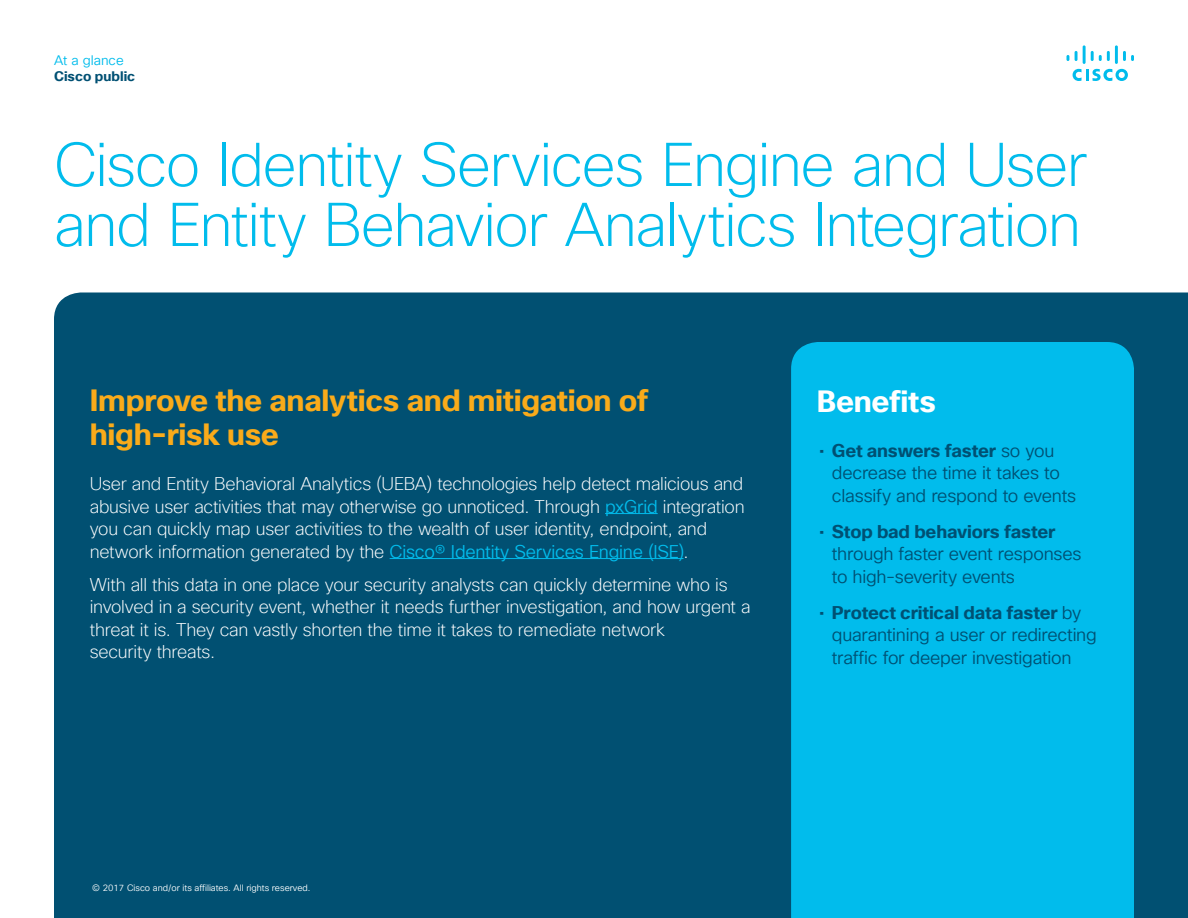
<style>
.page{position:relative;width:1188px;height:918px;background:#fff}
.page>*{position:absolute;margin:0;border:0;box-sizing:border-box;transform-origin:0 0}
.Title_Headline{font:200 60px/60px "Cisco Sans TT";letter-spacing:-.025em;color:#01bcec}
.Intro_Heading{font:700 30px/34.5px "Cisco Sans TT";letter-spacing:-.01em;color:#faab1a}
.Sidebar_Heading_Whit{font:700 30px "Cisco Sans TT";letter-spacing:-.01em;color:#fff}
.Intro{font:200 18px/22.5px "Cisco Sans TT";letter-spacing:-.015em;color:#fff}
.t1{font:18px/22.5px "Cisco Sans TT Light";letter-spacing:-.015em;color:#005073}
.t2{font:700 13.5px "Cisco Sans TT";color:#005073}
.t3{font:13.5px "Cisco Sans TT Light";color:#01bcec}
.Footer_white{font:9px "Cisco Sans TT Light";color:#fff}
.s1{font-family:"Cisco Sans TT Light";font-weight:400;color:#01bcec}
.s2{font-family:"Cisco Sans TT"}
.s3{font-family:"Cisco Sans TT";font-weight:700}
</style>
<div class="page">
<svg style="left:1073px;top:69px;width:55px;height:12px"></svg>
<svg style="left:1067px;top:55px;width:2px;height:6px"></svg>
<svg style="left:1075px;top:51px;width:3px;height:10px"></svg>
<hr style="left:1083px;top:45px;width:3px;height:19px;background:#01bcec">
<svg style="left:1091px;top:51px;width:19px;height:10px"></svg>
<hr style="left:1115px;top:45px;width:3px;height:19px;background:#01bcec">
<svg style="left:1123px;top:51px;width:11px;height:10px"></svg>
<div style="left:54px;top:292px;width:1134px;height:626px;background:#015072"></div>
<svg style="left:791px;top:342px;width:343px;height:576px;background:#01b9e9"></svg>
<hr style="left:605px;top:513px;width:53px;height:1px;background:#01bcec">
<hr style="left:390px;top:558px;width:294px;height:1px;background:#01bcec">
<p class="t3" style="left:54px;top:51px;width:71px">At a glance</p>
<p class="t2" style="left:54px;top:67px;width:83px">Cisco public</p>
<p class="Title_Headline" style="left:54px;top:137px;width:1035px">Cisco Identity Services Engine and User and Entity Behavior Analytics Integration</p>
<p class="Intro_Heading" style="left:90px;top:384px;width:560px">Improve the analytics and mitigation of high-risk use</p>
<p class="Intro" style="left:90px;top:473px;width:656px">User and Entity Behavioral Analytics (UEBA) technologies help detect malicious and abusive user activities that may otherwise go unnoticed. Through <span class="s1">pxGrid</span> integration you can quickly map user activities to the wealth of user identity, endpoint, and network information generated by the <span class="s1">Cisco® Identity Services Engine (ISE)</span>.</p>
<p class="Intro" style="left:90px;top:574px;width:662px">With all this data in one place your security analysts can quickly determine who is involved in a security event, whether it needs further investigation, and how urgent a threat it is. They can vastly shorten the time it takes to remediate network<br>security threats.</p>
<p class="Sidebar_Heading_Whit" style="left:817px;top:381px;width:121px">Benefits</p>
<p class="t1" style="left:832px;top:440px;width:246px;text-indent:-13px"><span class="s2">•</span> <span class="s3">Get answers faster</span> so you decrease the time it takes to classify and respond to events</p>
<p class="t1" style="left:832px;top:521px;width:251px;text-indent:-13px"><span class="s2">•</span> <span class="s3">Stop bad behaviors faster </span>through faster event responses to high-severity events</p>
<p class="t1" style="left:832px;top:602px;width:266px;text-indent:-13px"><span class="s2">•</span> <span class="s3">Protect critical data faster</span> by quarantining a user or redirecting traffic for deeper investigation</p>
<p class="Footer_white" style="left:92px;top:882px;width:220px">© 2017 Cisco and/or its affiliates. All rights reserved.</p>
</div>
